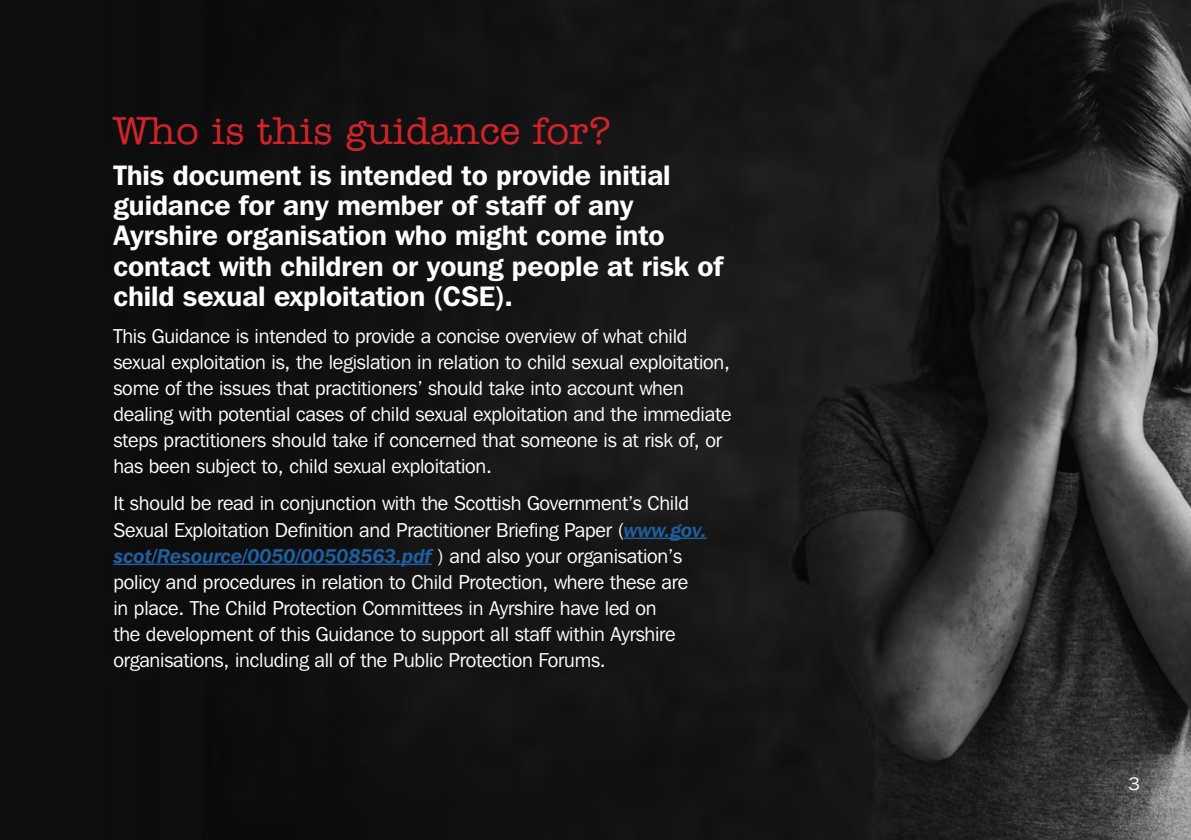
<style>
.page{position:relative;width:1191px;height:840px;background:#fff}
.page>*{position:absolute;margin:0;border:0;box-sizing:border-box;transform-origin:0 0}
.t1{font:500 40px "Amer Typewriter IT Cby BT";color:#d2232a}
.t2{font:600 28px/30px "Franklin Gothic IT Cby BT";letter-spacing:-.005em;color:#fff}
.t3{font:20px/26px "Franklin Gothic IT Cby BT";letter-spacing:-.01em;color:#fff}
.t4{font:18px "Franklin Gothic IT Cby BT";color:#fff;scale:1.08 1}
.s1{font-weight:600;font-style:italic;color:#215e9e}
</style>
<div class="page">
<img style="left:0;top:0;width:1191px;height:839px">
<hr style="left:624px;top:537px;width:83px;height:1px;background:#215e9e">
<hr style="left:113px;top:563px;width:319px;height:1px;background:#215e9e">
<h1 class="t1" style="left:113px;top:106px;width:499px">Who is this guidance for?</h1>
<h2 class="t2" style="left:113px;top:160px;width:611px">This document is intended to provide initial guidance for any member of staff of any Ayrshire organisation who might come into contact with children or young people at risk of child sexual exploitation (CSE).</h2>
<p class="t3" style="left:113px;top:322px;width:619px">This Guidance is intended to provide a concise overview of what child sexual exploitation is, the legislation in relation to child sexual exploitation, some of the issues that practitioners’ should take into account when dealing with potential cases of child sexual exploitation and the immediate steps practitioners should take if concerned that someone is at risk of, or has been subject to, child sexual exploitation.</p>
<p class="t3" style="left:113px;top:490px;width:595px">It should be read in conjunction with the Scottish Government’s Child Sexual Exploitation Definition and Practitioner Briefing Paper (<span class="s1">www.gov. scot/Resource/0050/00508563.pdf</span> ) and also your organisation’s policy and procedures in relation to Child Protection, where these are in place. The Child Protection Committees in Ayrshire have led on<br>the development of this Guidance to support all staff within Ayrshire organisations, including all of the Public Protection Forums.</p>
<p class="t4" style="left:1128px;top:772px;width:12px">3</p>
</div>
